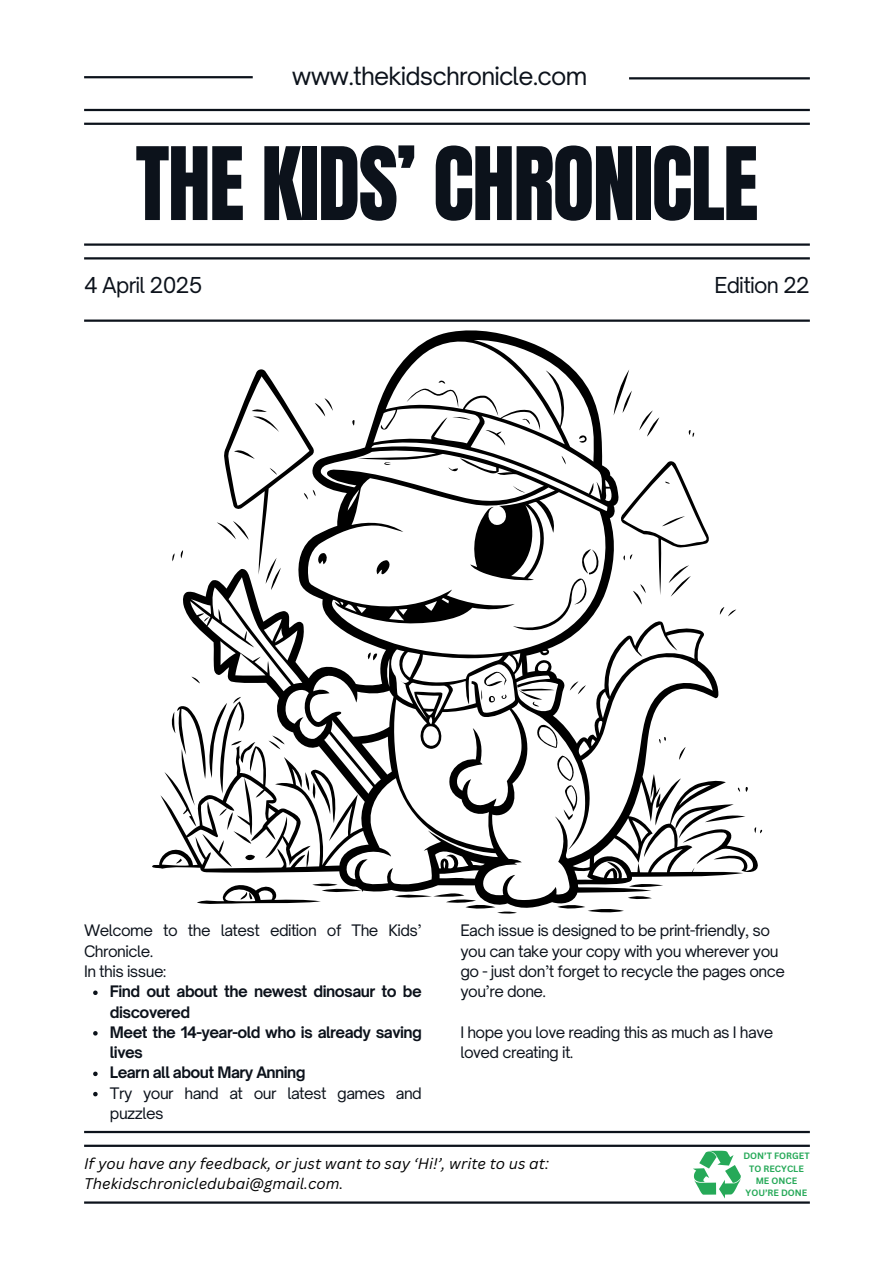
<style>
.page{position:relative;width:894px;height:1264px;background:#fff}
.page>*{position:absolute;margin:0;border:0;box-sizing:border-box;transform-origin:0 0}
.t1{font:85.95px "Anton";letter-spacing:-.02em;color:#0c121b}
.t2{font:24px "Open Sauce One";letter-spacing:-.035em;color:#0c121b}
.t3{font:21px "Open Sauce One";letter-spacing:-.035em;color:#0c121b}
.t4{font:15.15px/20.2px "Open Sauce One";letter-spacing:-.035em;color:#0c121b}
.t5{font:700 15.15px/20.2px "Open Sauce One";letter-spacing:-.035em;color:#0c121b}
.t6{font:italic 15px/20.2px "Canva Sans";color:#000}
.t7{font:700 9px/12.5px "Canva Sans";color:#26a958;text-align:center}
</style>
<div class="page">
<hr style="left:84px;top:243px;width:725px;height:3px;background:#0c121b">
<hr style="left:84px;top:109px;width:725px;height:2px;background:#0c121b">
<hr style="left:84px;top:1130px;width:725px;height:3px;background:#0c121b">
<hr style="left:84px;top:257px;width:725px;height:2px;background:#0c121b">
<hr style="left:84px;top:319px;width:725px;height:3px;background:#0c121b">
<hr style="left:84px;top:1201px;width:725px;height:2px;background:#0c121b">
<hr style="left:84px;top:123px;width:725px;height:2px;background:#0c121b">
<hr style="left:84px;top:76px;width:169px;height:2px;background:#0c121b">
<hr style="left:84px;top:1144px;width:725px;height:2px;background:#0c121b">
<svg style="left:693px;top:1150px;width:47px;height:48px"></svg>
<hr style="left:629px;top:77px;width:180px;height:2px;background:#0c121b">
<svg style="left:152px;top:330px;width:591px;height:578px"></svg>
<svg style="left:406px;top:379px;width:52px;height:28px"></svg>
<svg style="left:613px;top:369px;width:18px;height:46px"></svg>
<svg style="left:452px;top:416px;width:18px;height:4px"></svg>
<svg style="left:639px;top:410px;width:20px;height:27px"></svg>
<svg style="left:522px;top:417px;width:8px;height:7px"></svg>
<svg style="left:351px;top:420px;width:3px;height:5px"></svg>
<svg style="left:485px;top:430px;width:20px;height:15px"></svg>
<svg style="left:687px;top:429px;width:7px;height:8px"></svg>
<svg style="left:578px;top:434px;width:9px;height:10px"></svg>
<svg style="left:561px;top:456px;width:4px;height:8px"></svg>
<svg style="left:384px;top:462px;width:7px;height:3px"></svg>
<svg style="left:448px;top:467px;width:10px;height:6px"></svg>
<svg style="left:512px;top:485px;width:13px;height:7px"></svg>
<svg style="left:180px;top:550px;width:3px;height:8px"></svg>
<svg style="left:172px;top:553px;width:2px;height:8px"></svg>
<svg style="left:374px;top:560px;width:18px;height:15px"></svg>
<svg style="left:217px;top:368px;width:116px;height:222px"></svg>
<svg style="left:512px;top:549px;width:89px;height:88px"></svg>
<svg style="left:620px;top:459px;width:90px;height:145px"></svg>
<svg style="left:719px;top:607px;width:17px;height:9px"></svg>
<svg style="left:204px;top:617px;width:5px;height:4px"></svg>
<svg style="left:367px;top:652px;width:10px;height:8px"></svg>
<svg style="left:191px;top:676px;width:9px;height:7px"></svg>
<svg style="left:569px;top:681px;width:16px;height:13px"></svg>
<svg style="left:481px;top:669px;width:28px;height:34px"></svg>
<svg style="left:518px;top:688px;width:36px;height:19px"></svg>
<svg style="left:533px;top:722px;width:26px;height:26px"></svg>
<svg style="left:658px;top:736px;width:8px;height:7px"></svg>
<svg style="left:268px;top:735px;width:17px;height:14px"></svg>
<svg style="left:678px;top:747px;width:7px;height:13px"></svg>
<svg style="left:305px;top:769px;width:31px;height:54px"></svg>
<svg style="left:551px;top:755px;width:27px;height:65px"></svg>
<svg style="left:654px;top:778px;width:109px;height:95px"></svg>
<svg style="left:164px;top:697px;width:91px;height:170px"></svg>
<svg style="left:629px;top:882px;width:34px;height:5px"></svg>
<svg style="left:197px;top:882px;width:164px;height:23px"></svg>
<svg style="left:557px;top:895px;width:94px;height:18px"></svg>
<svg style="left:394px;top:891px;width:123px;height:23px"></svg>
<svg style="left:93px;top:990px;width:5px;height:5px"></svg>
<svg style="left:93px;top:1031px;width:5px;height:4px"></svg>
<svg style="left:93px;top:1071px;width:5px;height:5px"></svg>
<svg style="left:93px;top:1091px;width:5px;height:5px"></svg>
<h2 class="t2" style="left:292px;top:60px;width:297px">www.thekidschronicle.com</h2>
<h1 class="t1" style="left:135px;top:140px;width:624px">THE KIDS’ CHRONICLE</h1>
<h3 class="t3" style="left:84px;top:271px;width:120px">4 April 2025</h3>
<h3 class="t3" style="left:714px;top:271px;width:97px">Edition 22</h3>
<p class="t4" style="left:84px;top:920px;width:339px">Welcome to the latest edition of The Kids’<br>Chronicle.<br>In this issue:</p>
<p class="t5" style="left:110px;top:981px;width:313px">Find out about the newest dinosaur to be discovered<br>Meet the 14-year-old who is already saving lives<br>Learn all about Mary Anning</p>
<p class="t4" style="left:110px;top:1082px;width:313px">Try your hand at our latest games and puzzles</p>
<p class="t4" style="left:460px;top:920px;width:326px">Each issue is designed to be print-friendly, so you can take your copy with you wherever you go - just don’t forget to recycle the pages once you’re done.</p>
<p class="t4" style="left:460px;top:1021px;width:314px">I hope you love reading this as much as I have loved creating it.</p>
<p class="t6" style="left:84px;top:1153px;width:466px">If you have any feedback, or just want to say ‘Hi!’, write to us at:<br>Thekidschronicledubai@gmail.com.</p>
<p class="t7" style="left:743px;top:1149px;width:68px">DON’T FORGET<br>TO RECYCLE<br>ME ONCE<br>YOU’RE DONE</p>
</div>
